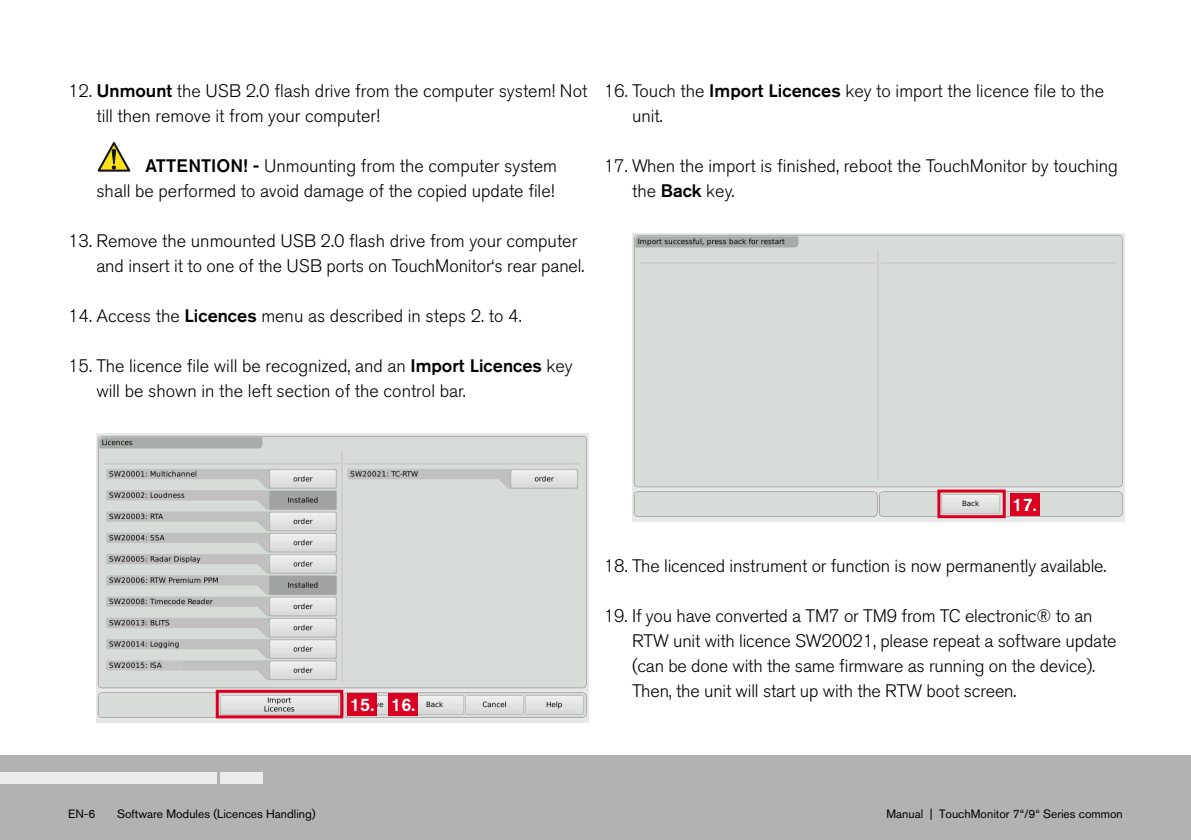
<style>
.page{position:relative;width:1191px;height:840px;background:#fff}
.page>*{position:absolute;margin:0;border:0;box-sizing:border-box;transform-origin:0 0}
.t1{font:300 18px/25px "Akzidenz Grotesk BE";color:#000}
.t2{font:500 18px "Akzidenz Grotesk BE";color:#fff}
.t3{font:12px "Akzidenz Grotesk BE";color:#000}
.s1{font-weight:500}
</style>
<div class="page">
<div style="left:0;top:754px;width:1190px;height:85px;background:#b1b2b3"></div>
<div style="left:221px;top:772px;width:42px;height:11px;background:#ececec"></div>
<div style="left:0;top:772px;width:217px;height:11px;background:#ececec"></div>
<img style="left:96px;top:433px;width:492px;height:288px">
<div style="left:216px;top:689px;width:127px;height:29px;border:3px solid #db0022"></div>
<div style="left:347px;top:692px;width:30px;height:23px;background:#db0022"></div>
<img style="left:632px;top:233px;width:492px;height:288px">
<div style="left:937px;top:489px;width:68px;height:29px;border:3px solid #db0022"></div>
<div style="left:1009px;top:492px;width:30px;height:23px;background:#db0022"></div>
<svg style="left:97px;top:142px;width:34px;height:30px"></svg>
<div style="left:388px;top:692px;width:30px;height:23px;background:#db0022"></div>
<p class="t1" style="left:96px;top:80px;width:492px;text-indent:-28px">12. <span class="s1">Unmount</span> the USB 2.0 flash drive from the computer system! Not till then remove it from your computer!</p>
<p class="t1" style="left:96px;top:155px;width:462px;text-align:right"><span class="s1">ATTENTION! -</span> Unmounting from the computer system<br>shall be performed to avoid damage of the copied update file!</p>
<p class="t1" style="left:96px;top:230px;width:489px;text-indent:-28px">13. Remove the unmounted USB 2.0 flash drive from your computer and insert it to one of the USB ports on TouchMonitor‘s rear panel.</p>
<p class="t1" style="left:68px;top:305px;width:455px">14. Access the <span class="s1">Licences</span> menu as described in steps 2. to 4.</p>
<p class="t1" style="left:96px;top:355px;width:478px;text-indent:-28px">15. The licence file will be recognized, and an <span class="s1">Import Licences</span> key will be shown in the left section of the control bar.</p>
<p class="t1" style="left:632px;top:80px;width:473px;text-indent:-28px">16. Touch the <span class="s1">Import Licences</span> key to import the licence file to the unit.</p>
<p class="t1" style="left:632px;top:155px;width:487px;text-indent:-28px">17. When the import is finished, reboot the TouchMonitor by touching the <span class="s1">Back</span> key.</p>
<p class="t2" style="left:350px;top:697px;width:25px">15.</p>
<p class="t2" style="left:391px;top:697px;width:25px">16.</p>
<p class="t2" style="left:1012px;top:497px;width:25px">17.</p>
<p class="t1" style="left:604px;top:555px;width:504px">18. The licenced instrument or function is now permanently available.</p>
<p class="t1" style="left:632px;top:605px;width:486px;text-indent:-28px">19. If you have converted a TM7 or TM9 from TC electronic® to an RTW unit with licence SW20021, please repeat a software update (can be done with the same firmware as running on the device).<br>Then, the unit will start up with the RTW boot screen.</p>
<p class="t3" style="left:68px;top:808px;width:29px">EN-6</p>
<p class="t3" style="left:117px;top:808px;width:200px">Software Modules (Licences Handling)</p>
<p class="t3" style="left:886px;top:808px;width:238px">Manual | TouchMonitor 7“/9“ Series common</p>
</div>
